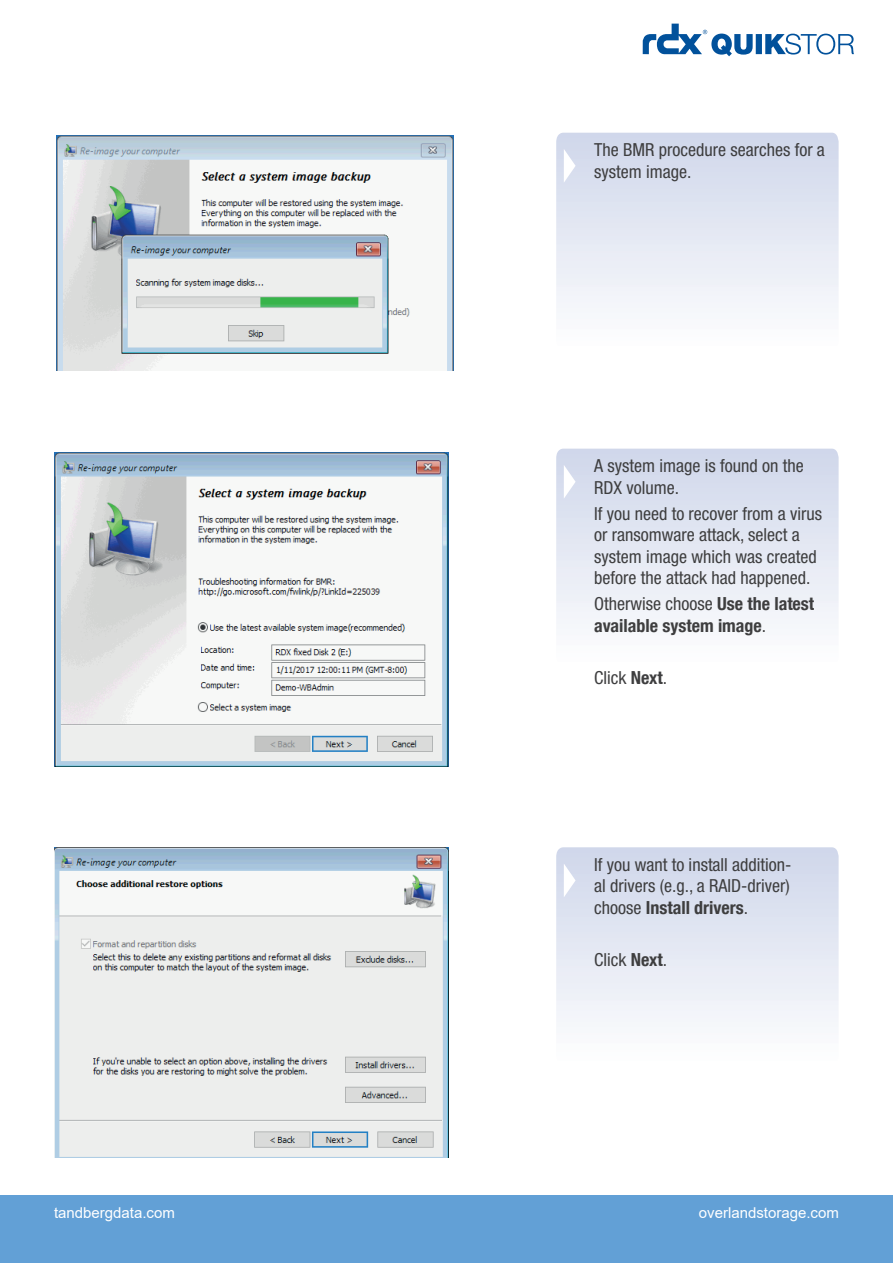
<style>
.page{position:relative;width:893px;height:1263px;background:#fff}
.page>*{position:absolute;margin:0;border:0;box-sizing:border-box;transform-origin:0 0}
.t1{font:condensed 18px/21.6px "Helvetica Neue LT Std";color:#3e3e3f}
.t2{font:700 condensed 18px "Helvetica Neue LT Com";color:#3e3e3f}
.t3{font:15px "Arial";color:#fff}
.s1{font-family:"Helvetica Neue LT Com";font-weight:700}
.s2{font-family:"Helvetica Neue LT Std";font-weight:400}
</style>
<div class="page">
<div style="left:0;top:1195px;width:893px;height:68px;background:#62a0d6"></div>
<svg style="left:643px;top:24px;width:211px;height:32px"></svg>
<svg style="left:556px;top:133px;width:283px;height:175px;background:#e1e6f2"></svg>
<svg style="left:564px;top:149px;width:12px;height:34px"></svg>
<svg style="left:556px;top:847px;width:283px;height:175px;background:#e1e6f2"></svg>
<svg style="left:564px;top:863px;width:12px;height:34px"></svg>
<svg style="left:556px;top:449px;width:283px;height:175px;background:#e1e6f2"></svg>
<svg style="left:564px;top:465px;width:12px;height:34px"></svg>
<img style="left:56px;top:136px;width:397px;height:235px">
<img style="left:54px;top:452px;width:394px;height:315px">
<img style="left:54px;top:847px;width:394px;height:310px">
<p class="t1" style="left:594px;top:139px;width:232px">The BMR procedure searches for a system image.</p>
<p class="t1" style="left:594px;top:455px;width:211px">A system image is found on the<br>RDX volume.</p>
<p class="t1" style="left:594px;top:502px;width:230px">If you need to recover from a virus or ransomware attack, select a system image which was created before the attack had happened.</p>
<p class="t1" style="left:594px;top:593px;width:222px">Otherwise choose <span class="s1">Use the latest</span></p>
<p class="t2" style="left:594px;top:615px;width:174px">available system image<span class="s2">.</span></p>
<p class="t1" style="left:594px;top:666px;width:75px">Click <span class="s1">Next</span>.</p>
<p class="t1" style="left:594px;top:853px;width:199px">If you want to install addition&shy;al drivers (e.g., a RAID-driver)</p>
<p class="t2" style="left:594px;top:897px;width:156px"><span class="s2">choose</span> Install drivers<span class="s2">.</span></p>
<p class="t1" style="left:594px;top:948px;width:75px">Click <span class="s1">Next</span>.</p>
<p class="t3" style="left:54px;top:1202px;width:122px">tandbergdata.com</p>
<p class="t3" style="left:699px;top:1202px;width:142px">overlandstorage.com</p>
</div>
